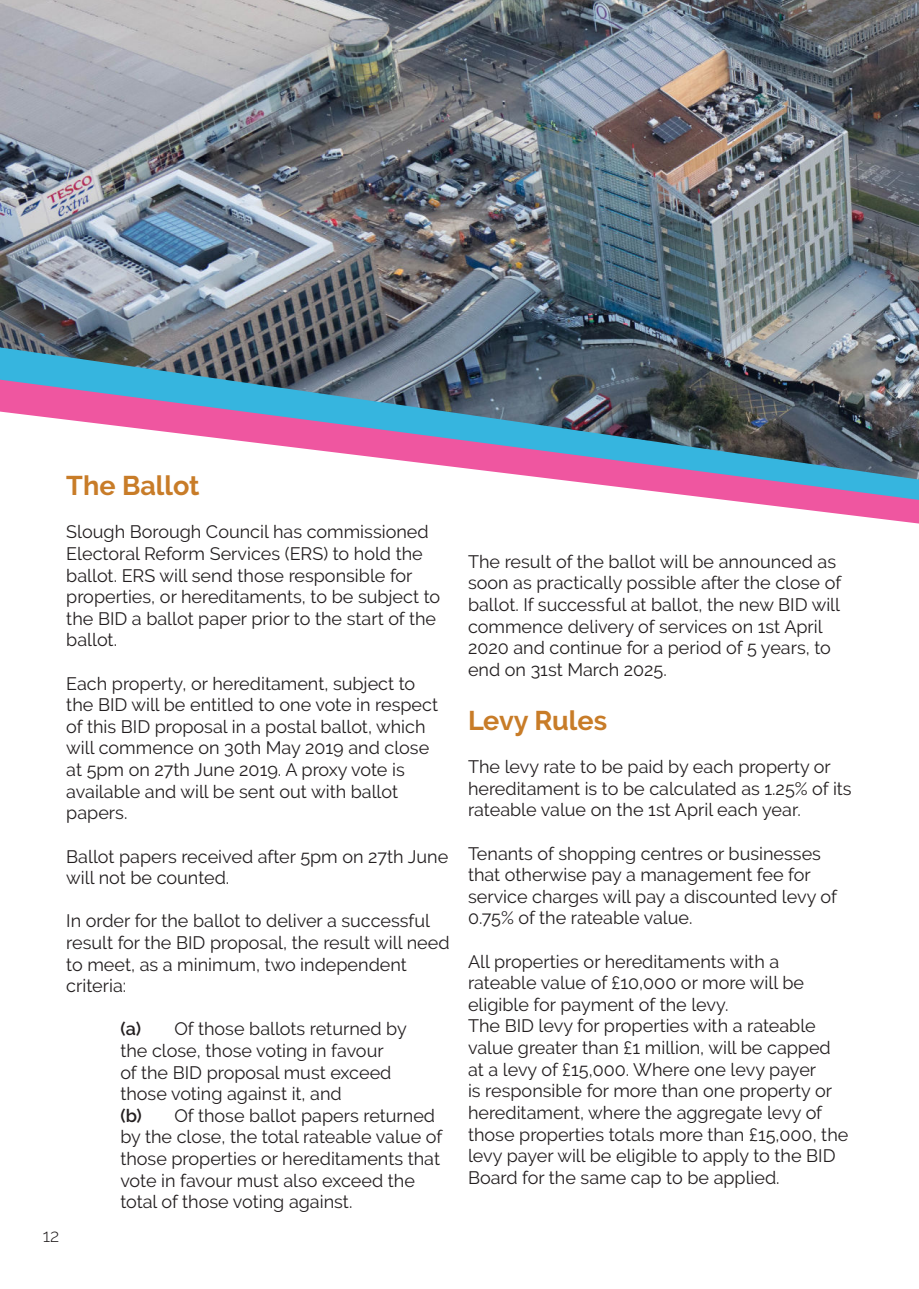
<style>
.page{position:relative;width:919px;height:1289px;background:#fff}
.page>*{position:absolute;margin:0;border:0;box-sizing:border-box;transform-origin:0 0}
.t1{font:700 27px "Raleway";color:#c87c28}
.t2{font:18px/21.6px "Raleway";color:#231f20}
.t3{font:300 18px "Raleway";color:#231f20}
.s1{font-weight:600}
</style>
<div class="page">
<img style="left:0;top:0;width:918px;height:347px">
<img style="left:0;top:347px;width:918px;height:32px">
<svg style="left:0;top:379px;width:918px;height:144px"></svg>
<h1 class="t1" style="left:66px;top:474px;width:135px">The Ballot</h1>
<p class="t2" style="left:66px;top:523px;width:375px">Slough Borough Council has commissioned Electoral Reform Services (ERS) to hold the ballot. ERS will send those responsible for properties, or hereditaments, to be subject to the BID a ballot paper prior to the start of the ballot.</p>
<p class="t2" style="left:66px;top:674px;width:373px">Each property, or hereditament, subject to the BID will be entitled to one vote in respect of this BID proposal in a postal ballot, which will commence on 30th May 2019 and close at 5pm on 27th June 2019. A proxy vote is available and will be sent out with ballot papers.</p>
<p class="t2" style="left:66px;top:847px;width:383px">Ballot papers received after 5pm on 27th June will not be counted.</p>
<p class="t2" style="left:66px;top:911px;width:385px">In order for the ballot to deliver a successful result for the BID proposal, the result will need to meet, as a minimum, two independent criteria:</p>
<p class="t2" style="left:120px;top:1019px;width:323px"><span class="s1">(a)</span> Of those ballots returned by<br>the close, those voting in favour<br>of the BID proposal must exceed those voting against it, and<br><span class="s1">(b)</span> Of those ballot papers returned by the close, the total rateable value of those properties or hereditaments that vote in favour must also exceed the total of those voting against.</p>
<p class="t3" style="left:43px;top:1229px;width:18px">12</p>
<p class="t2" style="left:468px;top:552px;width:375px">The result of the ballot will be announced as soon as practically possible after the close of ballot. If successful at ballot, the new BID will commence delivery of services on 1st April 2020 and continue for a period of 5 years, to end on 31st March 2025.</p>
<h1 class="t1" style="left:468px;top:709px;width:141px">Levy Rules</h1>
<p class="t2" style="left:468px;top:757px;width:385px">The levy rate to be paid by each property or hereditament is to be calculated as 1.25% of its rateable value on the 1st April each year.</p>
<p class="t2" style="left:468px;top:844px;width:370px">Tenants of shopping centres or businesses that otherwise pay a management fee for service charges will pay a discounted levy of 0.75% of the rateable value.</p>
<p class="t2" style="left:468px;top:952px;width:382px">All properties or hereditaments with a rateable value of £10,000 or more will be eligible for payment of the levy.<br>The BID levy for properties with a rateable value greater than £1 million, will be capped at a levy of £15,000. Where one levy payer<br>is responsible for more than one property or hereditament, where the aggregate levy of those properties totals more than £15,000, the levy payer will be eligible to apply to the BID Board for the same cap to be applied.</p>
</div>
